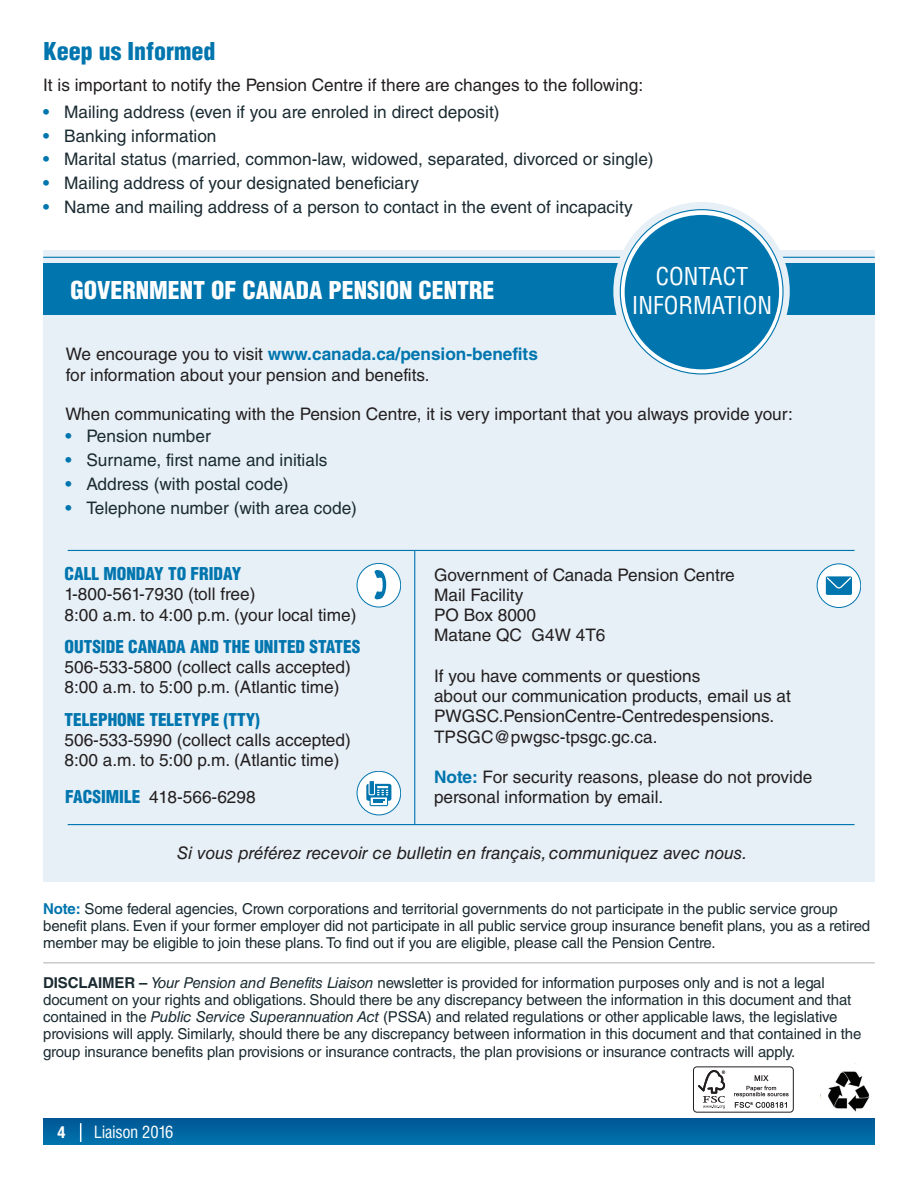
<style>
.page{position:relative;width:918px;height:1188px;background:#fff}
.page>*{position:absolute;margin:0;border:0;box-sizing:border-box;transform-origin:0 0}
.Titles{font:900 condensed 24px "Helvetica LT Std";color:#fff}
.Titles-2{font:condensed 24px/28.5px "Helvetica LT Std";color:#fff;text-align:center}
.Titles_2{font:900 condensed 24px "Helvetica LT Std";color:#0075ae}
.Titles-3{font:17.25px/20.2px "Helvetica LT Std";color:#231f20}
.t1{font:17.25px "Helvetica LT Std";color:#1b2b32}
.text{font:17.25px/20.2px "Helvetica LT Std";color:#231f20}
.contact2{font:17.25px "Helvetica LT Std";color:#231f20}
.Titles-4{font:italic 17.25px "Helvetica LT Std";color:#231f20}
.t2{font:condensed 16.5px "Helvetica LT Std";letter-spacing:-.02em;color:#fff}
.t3{font:700 condensed 16.5px "Helvetica Neue LT Std";color:#fff}
.Body_2{font:15px/17.2px "Helvetica LT Std";letter-spacing:-.01em;color:#1b2b32}
.s1{font-weight:700;color:#0075ae}
.s2{font-weight:900;font-stretch:condensed;color:#0075ae}
.s3{font-weight:700}
.s4{font-style:italic}
</style>
<div class="page">
<div style="left:43px;top:1119px;width:832px;height:26px;background:linear-gradient(to right,#0167a2,#0066a2)"></div>
<svg style="left:80px;top:1123px;width:1px;height:19px"></svg>
<div style="left:43px;top:251px;width:832px;height:631px;background:#e7f0f7"></div>
<hr style="left:43px;top:257px;width:832px;height:1px;background:#0075ae">
<div style="left:43px;top:263px;width:832px;height:52px;background:#0075ae"></div>
<svg style="left:613px;top:202px;width:177px;height:178px;fill:#e7f0f7"></svg>
<svg style="left:620px;top:210px;width:163px;height:164px;fill:#fff"></svg>
<div style="left:625px;top:215px;width:154px;height:154px;background:#0075ae;border-radius:50%"></div>
<hr style="left:43px;top:962px;width:832px;height:2px;background:#c9cacc">
<img style="left:828px;top:1071px;width:42px;height:41px">
<div style="left:693px;top:1067px;width:101px;height:46px;border:1px solid #231f20;border-radius:3px"></div>
<svg style="left:698px;top:1070px;width:27px;height:39px"></svg>
<svg style="left:734px;top:1075px;width:55px;height:33px"></svg>
<hr style="left:414px;top:551px;width:1px;height:274px;background:#0075ae">
<hr style="left:68px;top:824px;width:787px;height:1px;background:#0075ae">
<hr style="left:68px;top:550px;width:787px;height:1px;background:#0075ae">
<svg style="left:357px;top:771px;width:44px;height:44px"></svg>
<div style="left:357px;top:771px;width:44px;height:44px;border:1px solid #0075ae;border-radius:50%"></div>
<svg style="left:370px;top:781px;width:4px;height:13px"></svg>
<svg style="left:366px;top:784px;width:25px;height:22px"></svg>
<div style="left:357px;top:563px;width:44px;height:44px;background:#fff;border-radius:50%"></div>
<div style="left:357px;top:563px;width:44px;height:44px;border:1px solid #0075ae;border-radius:50%"></div>
<svg style="left:374px;top:570px;width:12px;height:30px"></svg>
<div style="left:817px;top:564px;width:44px;height:43px;background:#fff;border-radius:50%"></div>
<div style="left:817px;top:564px;width:44px;height:44px;border:1px solid #0075ae;border-radius:50%"></div>
<svg style="left:826px;top:576px;width:26px;height:19px"></svg>
<p class="Titles_2" style="left:43px;top:36px;width:173px">Keep us Informed</p>
<p class="Titles-3" style="left:43px;top:75px;width:601px">It is important to notify the Pension Centre if there are changes to the following:</p>
<p class="t1" style="left:43px;top:102px;width:458px"><span class="s1">•</span> Mailing address (even if you are enroled in direct deposit)</p>
<p class="t1" style="left:43px;top:126px;width:175px"><span class="s1">•</span> Banking information</p>
<p class="t1" style="left:43px;top:149px;width:612px"><span class="s1">•</span> Marital status (married, common-law, widowed, separated, divorced or single)</p>
<p class="t1" style="left:43px;top:173px;width:377px"><span class="s1">•</span> Mailing address of your designated beneficiary</p>
<p class="t1" style="left:43px;top:197px;width:591px"><span class="s1">•</span> Name and mailing address of a person to contact in the event of incapacity</p>
<p class="Titles" style="left:70px;top:275px;width:426px">GOVERNMENT OF CANADA PENSION CENTRE</p>
<p class="Titles-3" style="left:66px;top:344px;width:474px">We encourage you to visit <span class="s1">www.canada.ca/pension-benefits </span>for information about your pension and benefits.</p>
<p class="Titles-2" style="left:632px;top:262px;width:142px">CONTACT<br>INFORMATION</p>
<p class="contact2" style="left:65px;top:404px;width:729px">When communicating with the Pension Centre, it is very important that you always provide your:</p>
<p class="t1" style="left:65px;top:426px;width:147px"><span class="s1">•</span> Pension number</p>
<p class="t1" style="left:65px;top:450px;width:264px"><span class="s1">•</span> Surname, first name and initials</p>
<p class="t1" style="left:65px;top:474px;width:225px"><span class="s1">•</span> Address (with postal code)</p>
<p class="t1" style="left:65px;top:498px;width:293px"><span class="s1">•</span> Telephone number (with area code)</p>
<p class="Titles-3" style="left:65px;top:564px;width:293px"><span class="s2">CALL MONDAY TO FRIDAY<br></span>1-800-561-7930 (toll free)<br>8:00 a.m. to 4:00 p.m. (your local time)</p>
<p class="Titles-3" style="left:65px;top:637px;width:297px"><span class="s2">OUTSIDE CANADA AND THE UNITED STATES<br></span>506-533-5800 (collect calls accepted)<br>8:00 a.m. to 5:00 p.m. (Atlantic time)</p>
<p class="text" style="left:65px;top:709px;width:288px"><span class="s2">TELEPHONE TELETYPE (TTY)<br></span>506-533-5990 (collect calls accepted)</p>
<p class="text" style="left:65px;top:750px;width:277px">8:00 a.m. to 5:00 p.m. (Atlantic time)</p>
<p class="Titles-3" style="left:65px;top:786px;width:192px"><span class="s2">FACSIMILE</span> 418-566-6298</p>
<p class="text" style="left:434px;top:564px;width:302px">Government of Canada Pension Centre<br>Mail Facility</p>
<p class="text" style="left:434px;top:605px;width:104px">PO Box 8000</p>
<p class="text" style="left:434px;top:625px;width:173px">Matane QC G4W 4T6</p>
<p class="Titles-3" style="left:434px;top:666px;width:358px">If you have comments or questions<br>about our communication products, email us at PWGSC.PensionCentre-Centredespensions.<br>TPSGC@pwgsc-tpsgc.gc.ca.</p>
<p class="Titles-3" style="left:434px;top:767px;width:380px"><span class="s1">Note:</span> For security reasons, please do not provide personal information by email.</p>
<p class="Titles-4" style="left:177px;top:843px;width:572px">Si vous préférez recevoir ce bulletin en français, communiquez avec nous.</p>
<p class="Body_2" style="left:43px;top:900px;width:829px"><span class="s1">Note:</span> Some federal agencies, Crown corporations and territorial governments do not participate in the public service group benefit plans. Even if your former employer did not participate in all public service group insurance benefit plans, you as a retired member may be eligible to join these plans. To find out if you are eligible, please call the Pension Centre.</p>
<p class="Body_2" style="left:43px;top:974px;width:820px"><span class="s3">DISCLAIMER –</span> <span class="s4">Your Pension and Benefits Liaison</span> newsletter is provided for information purposes only and is not a legal document on your rights and obligations. Should there be any discrepancy between the information in this document and that contained in the <span class="s4">Public Service Superannuation Act</span> (PSSA) and related regulations or other applicable laws, the legislative provisions will apply. Similarly, should there be any discrepancy between information in this document and that contained in the group insurance benefits plan provisions or insurance contracts, the plan provisions or insurance contracts will apply.</p>
<p class="t3" style="left:58px;top:1122px;width:9px">4</p>
<p class="t2" style="left:94px;top:1122px;width:81px">Liaison 2016</p>
</div>
